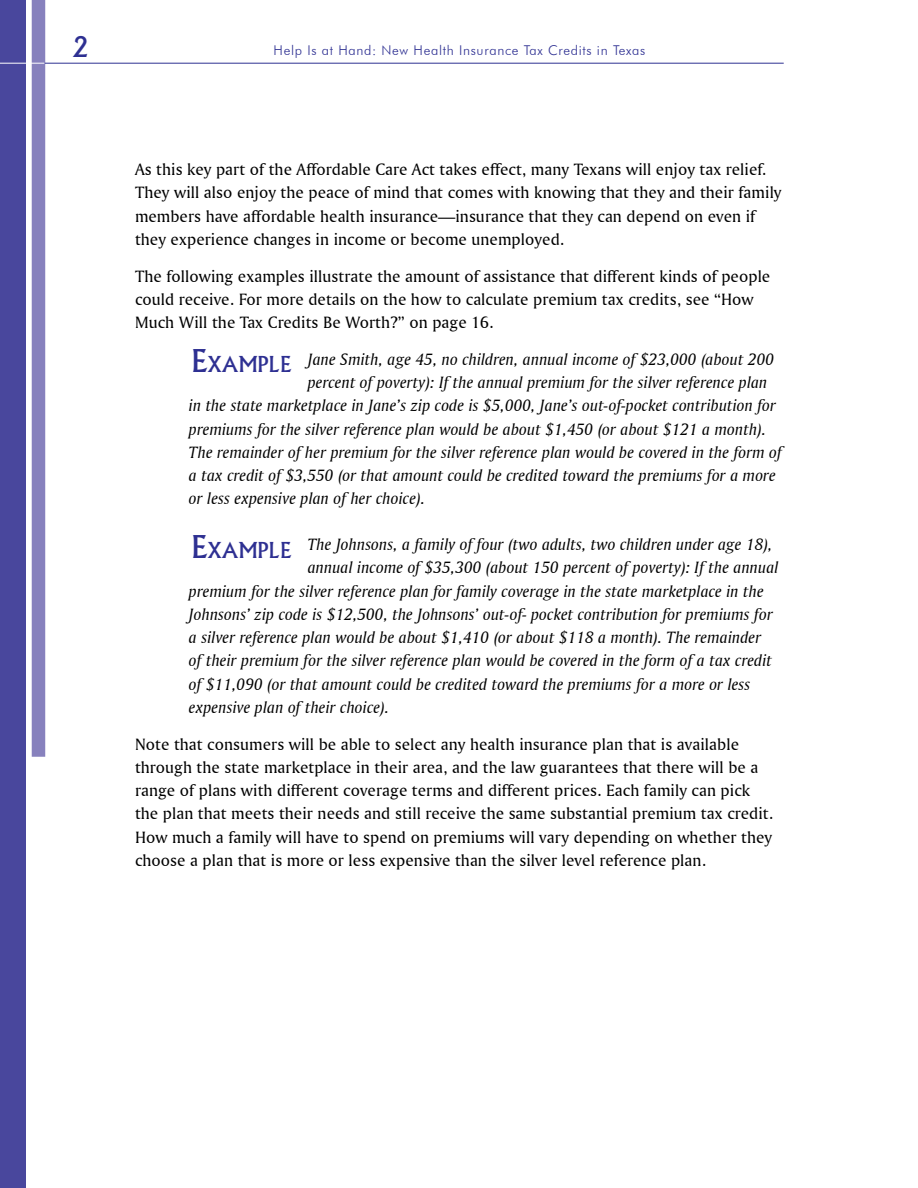
<style>
.page{position:relative;width:918px;height:1188px;background:#fff}
.page>*{position:absolute;margin:0;border:0;box-sizing:border-box;transform-origin:0 0}
.t1{font:500 27px "Albertus";color:#2e3092}
.t2{font:500 21px "Albertus";color:#2e3092}
.t3{font:17.25px "Amerigo BT Italic A";letter-spacing:.005em;color:#000}
.t4{font:17.25px/23.2px "Amerigo BT Roman A";letter-spacing:.005em;color:#000}
.t5{font:300 13.5px "Futura BT";letter-spacing:.05em;color:#2e3092}
.s1{font-size:30px}
</style>
<div class="page">
<div style="left:0;top:0;width:26px;height:1188px;background:#49479d"></div>
<div style="left:32px;top:0;width:13px;height:757px;background:#8781bd"></div>
<hr style="left:44px;top:63px;width:740px;height:1px;background:#2e3092">
<hr style="left:0;top:63px;width:44px;height:1px;background:#fff">
<h1 class="t1" style="left:72px;top:30px;width:18px">2</h1>
<p class="t5" style="left:274px;top:42px;width:373px">Help Is at Hand: New Health Insurance Tax Credits in Texas</p>
<p class="t4" style="left:135px;top:157px;width:648px">As this key part of the Affordable Care Act takes effect, many Texans will enjoy tax relief.<br>They will also enjoy the peace of mind that comes with knowing that they and their family members have affordable health insurance—insurance that they can depend on even if they experience changes in income or become unemployed.</p>
<p class="t4" style="left:135px;top:264px;width:637px">The following examples illustrate the amount of assistance that different kinds of people could receive. For more details on the how to calculate premium tax credits, see “How<br>Much Will the Tax Credits Be Worth?” on page 16.</p>
<p class="t3" style="left:308px;top:349px;width:468px">Jane Smith, age 45, no children, annual income of $23,000 (about 200</p>
<p class="t3" style="left:308px;top:372px;width:461px">percent of poverty): If the annual premium for the silver reference plan</p>
<p class="t3" style="left:189px;top:395px;width:589px">in the state marketplace in Jane’s zip code is $5,000, Jane’s out-of-pocket contribution for</p>
<p class="t3" style="left:189px;top:418px;width:579px">premiums for the silver reference plan would be about $1,450 (or about $121 a month).</p>
<p class="t3" style="left:189px;top:442px;width:594px">The remainder of her premium for the silver reference plan would be covered in the form of</p>
<p class="t3" style="left:189px;top:465px;width:588px">a tax credit of $3,550 (or that amount could be credited toward the premiums for a more</p>
<p class="t3" style="left:189px;top:488px;width:238px">or less expensive plan of her choice).</p>
<p class="t3" style="left:308px;top:534px;width:466px">The Johnsons, a family of four (two adults, two children under age 18),</p>
<p class="t3" style="left:308px;top:557px;width:472px">annual income of $35,300 (about 150 percent of poverty): If the annual</p>
<p class="t3" style="left:189px;top:580px;width:576px">premium for the silver reference plan for family coverage in the state marketplace in the</p>
<p class="t3" style="left:189px;top:604px;width:585px">Johnsons’ zip code is $12,500, the Johnsons’ out-of- pocket contribution for premiums for</p>
<p class="t3" style="left:189px;top:627px;width:574px">a silver reference plan would be about $1,410 (or about $118 a month). The remainder</p>
<p class="t3" style="left:189px;top:650px;width:585px">of their premium for the silver reference plan would be covered in the form of a tax credit</p>
<p class="t3" style="left:189px;top:673px;width:563px">of $11,090 (or that amount could be credited toward the premiums for a more or less</p>
<p class="t3" style="left:189px;top:697px;width:202px">expensive plan of their choice).</p>
<p class="t4" style="left:135px;top:732px;width:640px">Note that consumers will be able to select any health insurance plan that is available through the state marketplace in their area, and the law guarantees that there will be a range of plans with different coverage terms and different prices. Each family can pick the plan that meets their needs and still receive the same substantial premium tax credit.<br>How much a family will have to spend on premiums will vary depending on whether they choose a plan that is more or less expensive than the silver level reference plan.</p>
<p class="t2" style="left:191px;top:351px;width:100px"><span class="s1">E</span>XAMPLE</p>
<p class="t2" style="left:191px;top:538px;width:100px"><span class="s1">E</span>XAMPLE</p>
</div>
